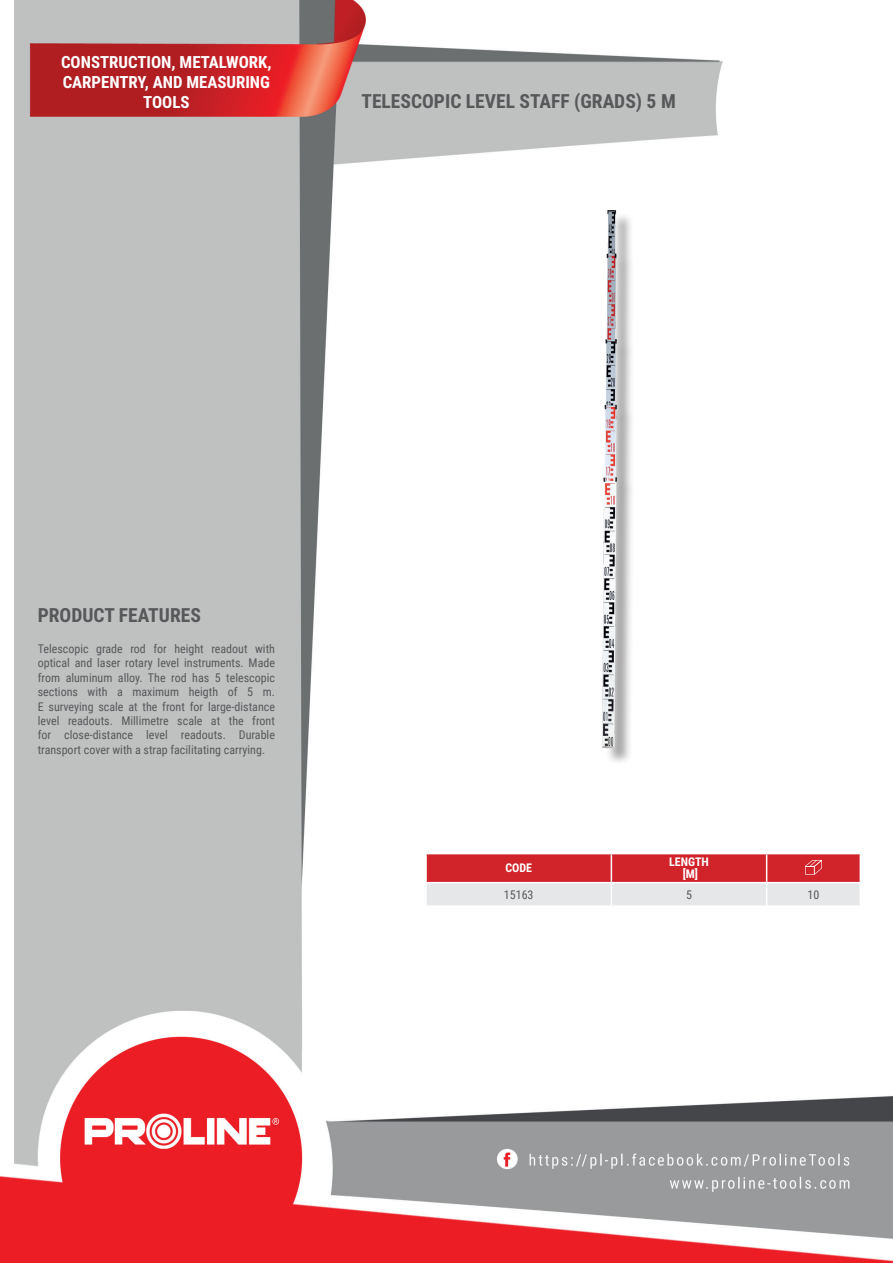
<style>
.page{position:relative;width:893px;height:1263px;background:#fff}
.page>*{position:absolute;margin:0;border:0;box-sizing:border-box;transform-origin:0 0}
.t1{font:700 19.5px "Roboto Condensed";color:#57585a}
.t2{font:700 16.8px/20.1px "Roboto Condensed";color:#fff;text-align:center}
.t3{font:12px/14.4px "Roboto Condensed";color:#57585a;text-align:justify}
.t4{font:700 12px/12px "Roboto Condensed";color:#fff;text-align:center}
</style>
<div class="page">
<img style="left:0;top:0;width:893px;height:1263px">
<div style="left:605px;top:213px;width:30px;height:553px;background:#231f20;opacity:.4"></div>
<img style="left:592px;top:200px;width:34px;height:557px">
<hr style="left:425px;top:854px;width:2px;height:28px;background:#fff">
<hr style="left:425px;top:883px;width:2px;height:22px;background:#fff">
<hr style="left:425px;top:853px;width:186px;height:1px;background:#fff">
<hr style="left:425px;top:882px;width:186px;height:1px;background:#fff">
<hr style="left:425px;top:905px;width:186px;height:2px;background:#fff">
<hr style="left:611px;top:905px;width:156px;height:2px;background:#fff">
<hr style="left:767px;top:905px;width:94px;height:2px;background:#fff">
<svg style="left:426px;top:853px;width:435px;height:53px;background:#dd878b"></svg>
<h2 class="t2" style="left:61px;top:51px;width:212px">CONSTRUCTION, METALWORK,<br>CARPENTRY, AND MEASURING<br>TOOLS</h2>
<h1 class="t1" style="left:361px;top:88px;width:316px">TELESCOPIC LEVEL STAFF (GRADS) 5 M</h1>
<h1 class="t1" style="left:38px;top:601px;width:165px">PRODUCT FEATURES</h1>
<p class="t3" style="left:38px;top:641px;width:239px">Telescopic grade rod for height readout with optical and laser rotary level instruments. Made from aluminum alloy. The rod has 5 telescopic sections with a maximum heigth of 5 m.<br>E surveying scale at the front for large-distance level readouts. Millimetre scale at the front for close-distance level readouts. Durable transport cover with a strap facilitating carrying.</p>
<p class="t4" style="left:505px;top:862px;width:28px">CODE</p>
<p class="t4" style="left:669px;top:856px;width:41px">LENGTH [M]</p>
<p class="t3" style="left:504px;top:887px;width:31px">15163</p>
<p class="t3" style="left:686px;top:887px;width:7px">5</p>
<p class="t3" style="left:807px;top:887px;width:13px">10</p>
</div>
